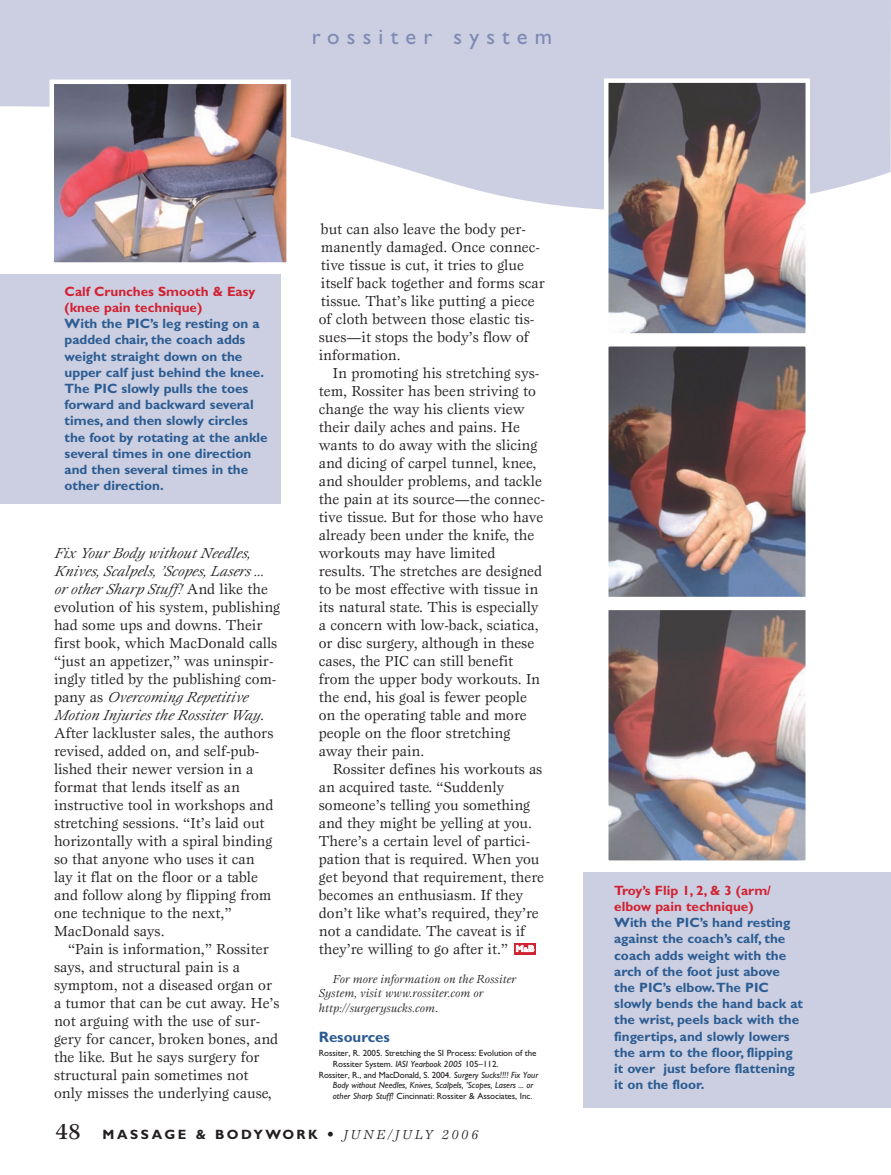
<style>
.page{position:relative;width:891px;height:1175px;background:#fff}
.page>*{position:absolute;margin:0;border:0;box-sizing:border-box;transform-origin:0 0}
.t1{font:22.5px "Gill Sans";letter-spacing:.32em;color:#7e8ab3}
.t2{font:15px/18px "Esprit";color:#231f20}
.t3{font:700 15px "Gill Sans";color:#2c5c92}
.t4{font:700 13.5px/16.2px "Gill Sans";color:#2c5c92}
.t5{font:700 13.5px/16.2px "Gill Sans";color:#d12233}
.t6{font:700 13.5px "Gill Sans";letter-spacing:.195em;color:#231f20}
.t7{font:italic 12px/14.4px "Esprit";color:#231f20}
.t8{font:9px "Gill Sans";letter-spacing:-.01em;color:#231f20}
.t9{font:italic 9px "Gill Sans";letter-spacing:-.005em;color:#231f20}
.t10{font:700 9px "Gill Sans";color:#fff}
.s1{font-style:italic}
.s2{font-style:normal}
.s3{font-size:6px}
.s4{font-family:"Esprit";font-weight:500;font-size:22.5px}
.s5{font-family:"Esprit";font-weight:500}
.s6{font-family:"Esprit";font-weight:400;font-style:italic}
</style>
<div class="page">
<div style="left:0;top:274px;width:280px;height:229px;background:#cccfe1"></div>
<div style="left:584px;top:871px;width:307px;height:236px;background:#cccfe1"></div>
<svg style="left:0;top:0;width:891px;height:210px;background:#d2d5e5"></svg>
<div style="left:514px;top:943px;width:22px;height:11px;background:#d12233"></div>
<img style="left:55px;top:85px;width:231px;height:177px">
<div style="left:50px;top:80px;width:241px;height:187px;border:4px solid #fff"></div>
<img style="left:609px;top:83px;width:196px;height:250px">
<div style="left:604px;top:78px;width:206px;height:260px;border:4px solid #fff"></div>
<img style="left:609px;top:347px;width:196px;height:249px">
<div style="left:604px;top:342px;width:206px;height:259px;border:4px solid #fff"></div>
<img style="left:609px;top:610px;width:196px;height:250px">
<div style="left:604px;top:605px;width:206px;height:260px;border:4px solid #fff"></div>
<h1 class="t1" style="left:312px;top:28px;width:242px">rossiter system</h1>
<p class="t5" style="left:65px;top:285px;width:192px">Calf Crunches Smooth &amp; Easy (knee pain technique)</p>
<p class="t4" style="left:65px;top:317px;width:205px">With the PIC’s leg resting on a padded chair, the coach adds weight straight down on the upper calf just behind the knee.<br>The PIC slowly pulls the toes forward and backward several times, and then slowly circles the foot by rotating at the ankle several times in one direction and then several times in the other direction.</p>
<p class="t2" style="left:54px;top:545px;width:228px"><span class="s1">Fix Your Body withoutNeedles,<br>Knives, Scalpels, ’Scopes, Lasers... or other Sharp Stuff!</span>And like the evolution of his system, publishing had some ups and downs. Their first book, which MacDonald calls “just an appetizer,” was uninspir&shy;ingly titled by the publishing com&shy;p a n y a s <span class="s1">Overcoming Repetitive<br>Motion Injuriesthe Rossiter Way</span> .<br>After lackluster sales, the authors revised, added on, and self-pub&shy;lished their newer version in a format that lends itself as an instructive tool in workshops and stretching sessions. “It’s laid out horizontally with a spiral binding so that anyone who uses it can<br>lay it flat on the floor or a table and follow along by flipping from one technique to the next,”<br>MacDonald says.</p>
<p class="t2" style="left:54px;top:941px;width:227px;text-indent:14px">“Pain is information,” Rossiter says, and structural pain is a symptom, not a diseased organ or a tumor that can be cut away. He’s not arguing with the use of sur&shy;gery for cancer, broken bones, and the like. But he says surgery for structural pain sometimes not only misses the underlying cause,</p>
<p class="t2" style="left:319px;top:221px;width:228px">but can also leave the body per&shy;manently damaged. Once connec&shy;tive tissue is cut, it tries to glue itself back together and forms scar tissue. That’s like putting a piece of cloth between those elastic tis&shy;sues—it stops the body’s flow of information.</p>
<p class="t2" style="left:319px;top:365px;width:227px;text-indent:14px">In promoting his stretching sys&shy;tem, Rossiter has been striving to change the way his clients view their daily aches and pains. He wants to do away with the slicing and dicing of carpel tunnel, knee, and shoulder problems, and tackle the pain at its source—the connec&shy;tive tissue. But for those who have already been under the knife, the workouts may have limited results. The stretches are designed to be most effective with tissue in its natural state. This is especially a concern with low-back, sciatica, or disc surgery, although in these cases, the PIC can still benefit from the upper body workouts. In the end, his goal is fewer people on the operating table and more people on the floor stretching away their pain.</p>
<p class="t2" style="left:319px;top:761px;width:227px;text-indent:14px">Rossiter defines his workouts as an acquired taste. “Suddenly someone’s telling you something and they might be yelling at you.<br>There’s a certain level of partici&shy;pation that is required. When you get beyond that requirement, there becomes an enthusiasm. If they don’t like what’s required, they’re not a candidate. The caveat is if they’re willing to go after it.”</p>
<p class="t7" style="left:319px;top:972px;width:199px;text-indent:14px">For more information on the Rossiter<br>System, visit www.rossiter.com or http://surgerysucks.com<span class="s2">.</span></p>
<p class="t3" style="left:319px;top:1031px;width:73px">Resources</p>
<p class="t8" style="left:319px;top:1049px;width:219px">Rossiter, R. 2005. Stretching the SI Process: Evolution of the</p>
<p class="t8" style="left:333px;top:1060px;width:167px">Rossiter System. <span class="s1">IASI Yearbook 2005</span> 105–112.</p>
<p class="t8" style="left:319px;top:1071px;width:221px">Rossiter, R., and MacDonald, S. 2004. <span class="s1">Surgery Sucks!!!! Fix Your</span></p>
<p class="t9" style="left:333px;top:1082px;width:202px">Body without Needles, Knives, Scalpels, ’Scopes, Lasers ... or</p>
<p class="t8" style="left:333px;top:1093px;width:201px"><span class="s1">other Sharp Stuff!</span> Cincinnati: Rossiter &amp; Associates, Inc.</p>
<p class="t10" style="left:516px;top:945px;width:20px">M<span class="s3">&amp;</span>B</p>
<p class="t6" style="left:55px;top:1129px;width:424px"><span class="s4">48</span> MASSAGE &amp; BODYWORK <span class="s5">•</span> <span class="s6">JUNE/JULY 2006</span></p>
<p class="t5" style="left:614px;top:883px;width:158px">Troy’s Flip 1, 2, &amp; 3 (arm/ elbow pain technique)</p>
<p class="t4" style="left:614px;top:916px;width:190px">With the PIC’s hand resting against the coach’s calf, the coach adds weight with the arch of the foot just above the PIC’s elbow.The PIC slowly bends the hand back at the wrist, peels back with the fingertips, and slowly lowers the arm to the floor, flipping it over just before flattening it on the floor.</p>
</div>
